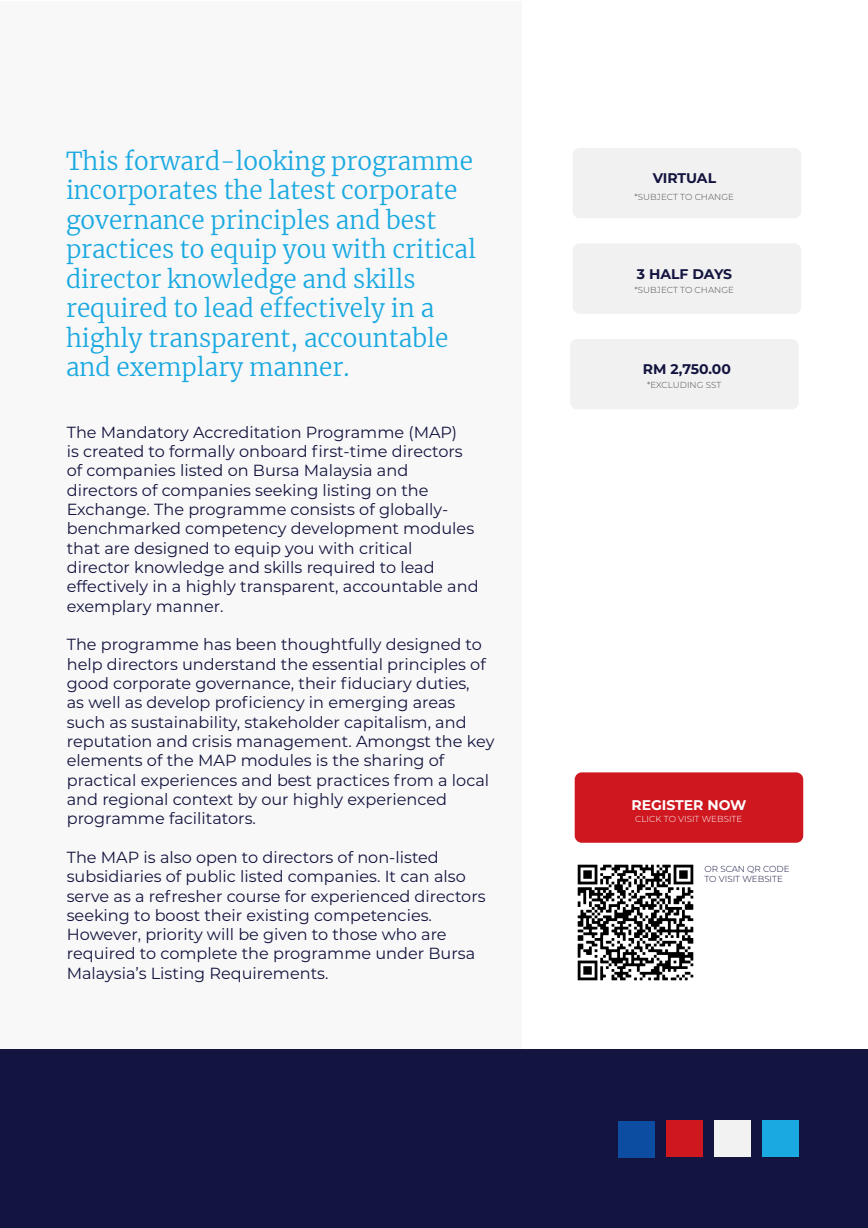
<style>
.page{position:relative;width:868px;height:1228px;background:#fff}
.page>*{position:absolute;margin:0;border:0;box-sizing:border-box;transform-origin:0 0}
.t1{font:300 24.5px/29.4px "Merriweather";color:#1aa9e1}
.t2{font:16.1px/19.3px "Montserrat";color:#13143f}
.t3{font:700 14px "Montserrat";letter-spacing:-.005em;color:#13143f}
.t4{font:700 14px "Montserrat";color:#fff}
.t5{font:300 8.75px "Montserrat";color:#4d4d4d}
.t6{font:300 8.75px/10.5px "Montserrat";color:#13143f}
.t7{font:300 8.75px "Montserrat";color:#fff}
</style>
<div class="page">
<div style="left:0;top:1px;width:522px;height:1227px;background:#f8f8f8"></div>
<div style="left:573px;top:148px;width:228px;height:70px;background:#f1f1f1;border-radius:7px"></div>
<div style="left:573px;top:243px;width:228px;height:71px;background:#f1f1f1;border-radius:7px"></div>
<div style="left:570px;top:339px;width:229px;height:70px;background:#f1f1f1;border-radius:7px"></div>
<div style="left:0;top:1049px;width:868px;height:179px;background:#13143f"></div>
<div style="left:575px;top:772px;width:228px;height:71px;background:#ce171f;border-radius:7px"></div>
<img style="left:577px;top:864px;width:117px;height:117px">
<div style="left:714px;top:1120px;width:37px;height:37px;background:#f2f2f2"></div>
<div style="left:666px;top:1120px;width:37px;height:37px;background:#ce171f"></div>
<div style="left:618px;top:1121px;width:37px;height:37px;background:#0c4da2"></div>
<div style="left:762px;top:1120px;width:37px;height:37px;background:#1aa9e1"></div>
<p class="t1" style="left:66px;top:146px;width:412px">This forward-looking programme incorporates the latest corporate governance principles and best practices to equip you with critical director knowledge and skills required to lead effectively in a highly transparent, accountable and exemplary manner.</p>
<p class="t2" style="left:67px;top:422px;width:413px">The Mandatory Accreditation Programme (MAP)<br>is created to formally onboard first-time directors of companies listed on Bursa Malaysia and directors of companies seeking listing on the Exchange. The programme consists of globally&shy;benchmarked competency development modules that are designed to equip you with critical director knowledge and skills required to lead effectively in a highly transparent, accountable and exemplary manner.</p>
<p class="t2" style="left:67px;top:634px;width:429px">The programme has been thoughtfully designed to help directors understand the essential principles of good corporate governance, their fiduciary duties,<br>as well as develop proficiency in emerging areas such as sustainability, stakeholder capitalism, and reputation and crisis management. Amongst the key elements of the MAP modules is the sharing of practical experiences and best practices from a local and regional context by our highly experienced programme facilitators.</p>
<p class="t2" style="left:67px;top:847px;width:420px">The MAP is also open to directors of non-listed subsidiaries of public listed companies. It can also serve as a refresher course for experienced directors seeking to boost their existing competencies.<br>However, priority will be given to those who are required to complete the programme under Bursa Malaysia’s Listing Requirements.</p>
<p class="t3" style="left:653px;top:168px;width:65px">VIRTUAL</p>
<p class="t5" style="left:635px;top:191px;width:101px">*SUBJECT TO CHANGE</p>
<p class="t3" style="left:637px;top:263px;width:97px">3 HALF DAYS</p>
<p class="t5" style="left:635px;top:284px;width:101px">*SUBJECT TO CHANGE</p>
<p class="t3" style="left:643px;top:359px;width:90px">RM 2,750.00</p>
<p class="t5" style="left:647px;top:379px;width:76px">*EXCLUDING SST</p>
<p class="t4" style="left:631px;top:795px;width:117px">REGISTER NOW</p>
<p class="t7" style="left:635px;top:813px;width:109px">CLICK TO VISIT WEBSITE</p>
<p class="t6" style="left:704px;top:863px;width:87px">OR SCAN QR CODE<br>TO VISIT WEBSITE</p>
</div>
